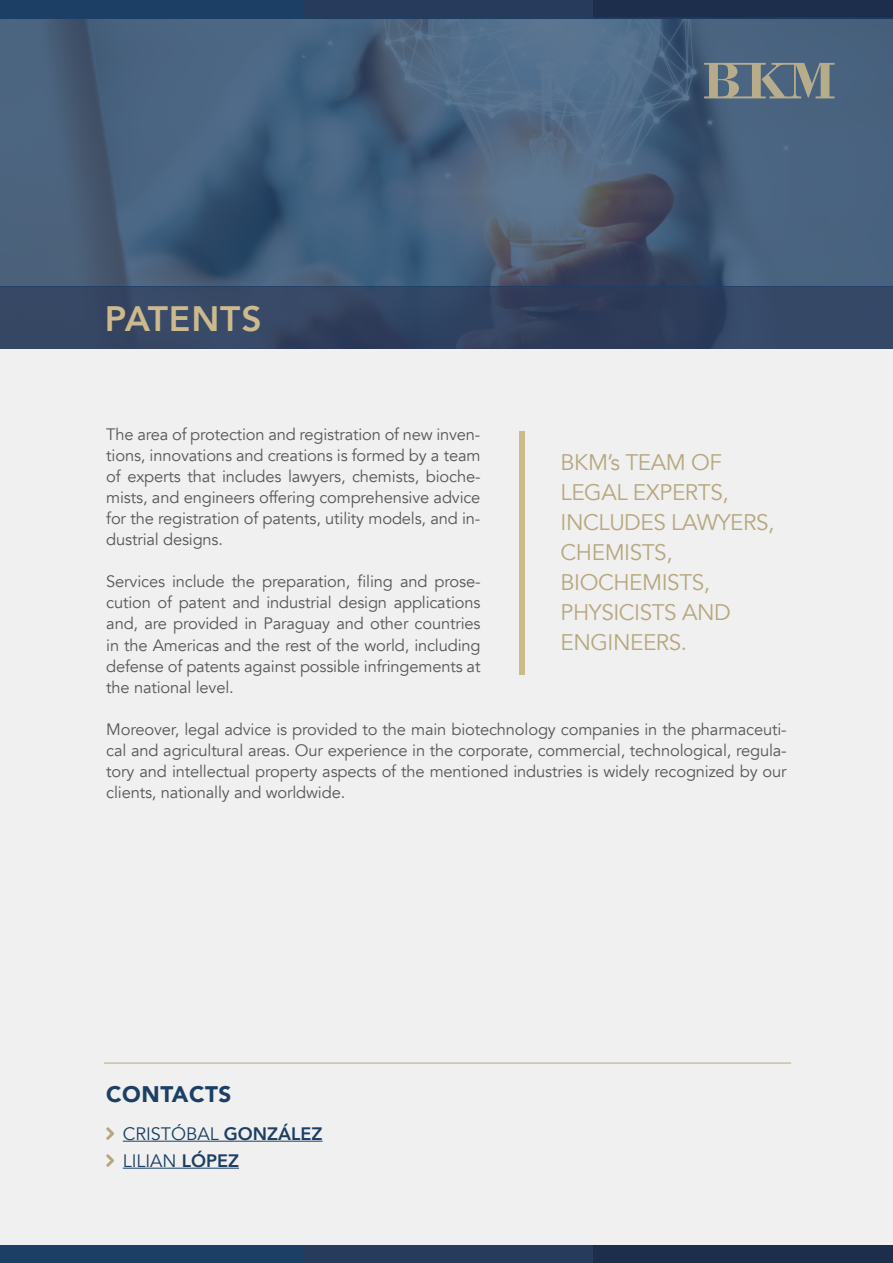
<style>
.page{position:relative;width:893px;height:1263px;background:#fff}
.page>*{position:absolute;margin:0;border:0;box-sizing:border-box;transform-origin:0 0}
.t1{font:800 35.25px "Avenir";letter-spacing:.025em;color:#ccba8d}
.t2{font:22.5px/30px "Avenir";letter-spacing:-.02em;color:#b6a77e}
.t3{font:900 22.5px "Avenir";letter-spacing:.025em;color:#1b3f65}
.t4{font:18px/27px "Avenir";color:#1b3f65}
.t5{font:16.5px/21px "Avenir";letter-spacing:-.01em;color:#575756;text-align:justify}
.s1{font-weight:800}
</style>
<div class="page">
<div style="left:593px;top:0;width:300px;height:18px;background:#1c2e4c"></div>
<div style="left:304px;top:0;width:289px;height:18px;background:#273c5d"></div>
<div style="left:0;top:0;width:304px;height:18px;background:#1b3f65"></div>
<div style="left:593px;top:1244px;width:300px;height:19px;background:#1c2e4c"></div>
<div style="left:304px;top:1244px;width:289px;height:19px;background:#273c5d"></div>
<div style="left:0;top:1244px;width:304px;height:19px;background:#1b3f65"></div>
<div style="left:0;top:287px;width:893px;height:62px;background:linear-gradient(to right,#364663,#304260)"></div>
<svg style="left:0;top:17px;width:893px;height:270px;background:#465f7b"></svg>
<div style="left:0;top:349px;width:893px;height:896px;background:#f0f0f0"></div>
<svg style="left:704px;top:63px;width:130px;height:35px;background:#7a8384"></svg>
<div style="left:519px;top:431px;width:6px;height:243px;background:#ccba8d"></div>
<hr style="left:123px;top:1141px;width:200px;height:1px;background:#1b3f65">
<hr style="left:123px;top:1168px;width:116px;height:1px;background:#1b3f65">
<svg style="left:106px;top:1127px;width:8px;height:13px"></svg>
<svg style="left:106px;top:1154px;width:8px;height:13px"></svg>
<hr style="left:104px;top:1063px;width:687px;height:1px;background:#b6a77e">
<h1 class="t1" style="left:105px;top:291px;width:158px">PATENTS</h1>
<p class="t5" style="left:106px;top:425px;width:376px">The area of protection and registration of new inven&shy;tions, innovations and creations is formed by a team of experts that includes lawyers, chemists, bioche&shy;mists, and engineers offering comprehensive advice for the registration of patents, utility models, and in&shy;dustrial designs.</p>
<p class="t5" style="left:106px;top:572px;width:376px">Services include the preparation, filing and prose&shy;cution of patent and industrial design applications and, are provided in Paraguay and other countries in the Americas and the rest of the world, including defense of patents against possible infringements at the national level.</p>
<p class="t5" style="left:106px;top:719px;width:682px">Moreover, legal advice is provided to the main biotechnology companies in the pharmaceuti&shy;cal and agricultural areas. Our experience in the corporate, commercial, technological, regula&shy;tory and intellectual property aspects of the mentioned industries is widely recognized by our clients, nationally and worldwide.</p>
<h2 class="t2" style="left:561px;top:448px;width:215px">BKM’s TEAM OF<br>LEGAL EXPERTS,<br>INCLUDES LAWYERS,<br>CHEMISTS,<br>BIOCHEMISTS,<br>PHYSICISTS AND<br>ENGINEERS.</h2>
<h2 class="t3" style="left:106px;top:1075px;width:127px">CONTACTS</h2>
<p class="t4" style="left:123px;top:1120px;width:201px">CRISTÓBAL <span class="s1">GONZÁLEZ<br></span>LILIAN <span class="s1">LÓPEZ</span></p>
</div>
